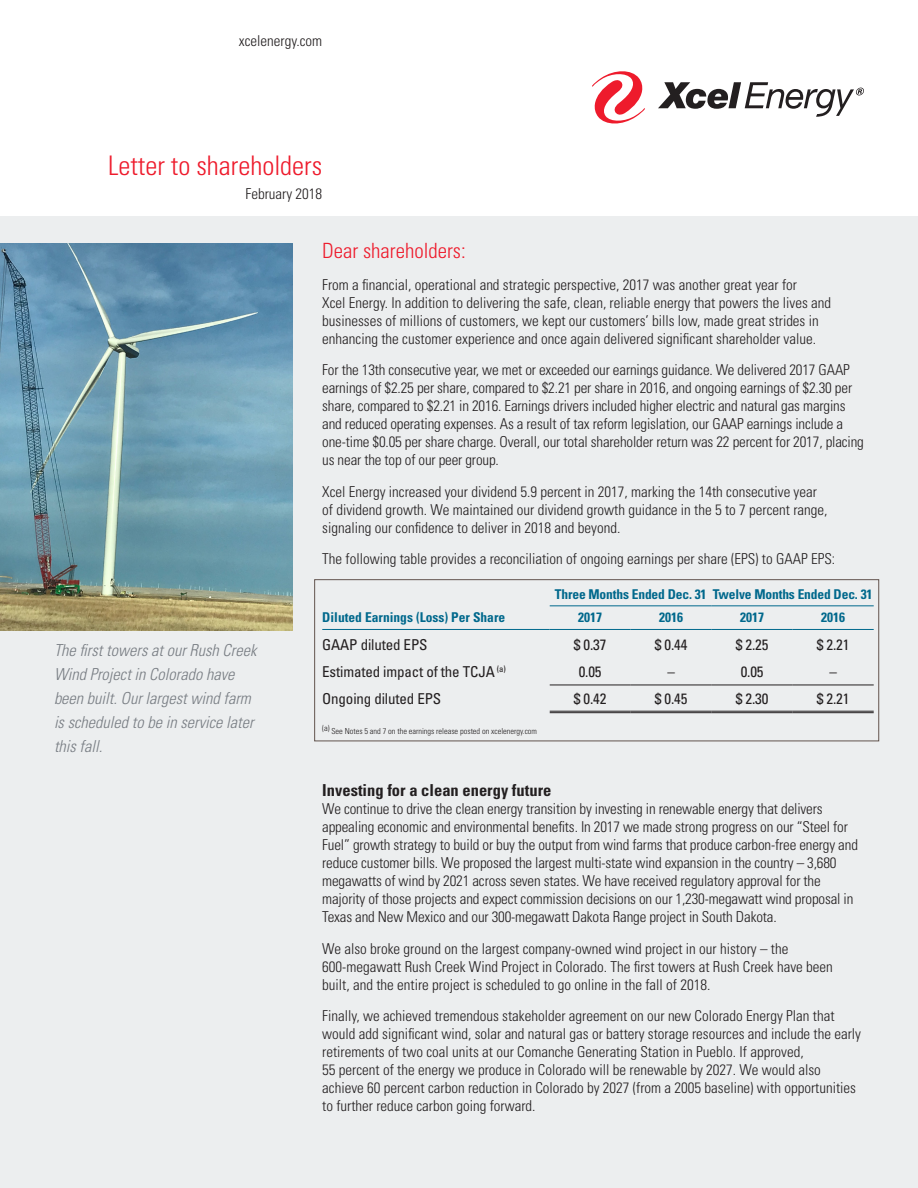
<style>
.page{position:relative;width:918px;height:1188px;background:#fff}
.page>*{position:absolute;margin:0;border:0;box-sizing:border-box;transform-origin:0 0}
.t1{font:300 condensed 27px "Univers LT Std";color:#ee1b2c}
.Sub_Pathways{font:300 condensed 21px "Univers LT Std";color:#ee1b2c}
.Callout_Pathways{font:italic 300 condensed 16.5px/24px "Univers LT Std";color:#787d83}
.Body_Pathways{font:700 condensed 16.5px "Univers LT Std";color:#231f20}
.Body_Pathways-2{font:300 condensed 15px/18px "Univers LT Std";color:#231f20}
.t2{font:condensed 15px "Univers LT Std";letter-spacing:-.01em;color:#231f20}
.t3{font:700 condensed 13.5px "Univers LT Std";color:#00688c}
.Legal_r2s{font:300 condensed 8.25px "Univers LT Std";color:#231f20}
</style>
<div class="page">
<div style="left:0;top:216px;width:918px;height:972px;background:#eceeef"></div>
<svg style="left:592px;top:71px;width:53px;height:53px"></svg>
<svg style="left:658px;top:82px;width:206px;height:35px"></svg>
<hr style="left:550px;top:685px;width:81px;height:1px;background:#231f20">
<hr style="left:631px;top:685px;width:81px;height:1px;background:#231f20">
<hr style="left:712px;top:685px;width:81px;height:1px;background:#231f20">
<hr style="left:793px;top:685px;width:81px;height:1px;background:#231f20">
<hr style="left:550px;top:605px;width:162px;height:1px;background:#00688c">
<hr style="left:712px;top:605px;width:162px;height:1px;background:#00688c">
<hr style="left:322px;top:629px;width:228px;height:1px;background:#00688c">
<hr style="left:550px;top:629px;width:81px;height:1px;background:#00688c">
<hr style="left:631px;top:629px;width:81px;height:1px;background:#00688c">
<hr style="left:712px;top:629px;width:81px;height:1px;background:#00688c">
<hr style="left:793px;top:629px;width:81px;height:1px;background:#00688c">
<hr style="left:550px;top:711px;width:81px;height:1px;background:#231f20">
<hr style="left:550px;top:712px;width:81px;height:1px;background:#231f20">
<hr style="left:631px;top:711px;width:81px;height:1px;background:#231f20">
<hr style="left:631px;top:712px;width:81px;height:1px;background:#231f20">
<hr style="left:712px;top:711px;width:81px;height:1px;background:#231f20">
<hr style="left:712px;top:712px;width:81px;height:1px;background:#231f20">
<hr style="left:793px;top:711px;width:81px;height:1px;background:#231f20">
<hr style="left:793px;top:712px;width:81px;height:1px;background:#231f20">
<img style="left:0;top:243px;width:292px;height:388px">
<div style="left:314px;top:579px;width:565px;height:162px;border:1px solid #62544e"></div>
<p class="Body_Pathways-2" style="left:239px;top:31px;width:85px">xcelenergy.com</p>
<p class="t1" style="left:108px;top:149px;width:216px">Letter to shareholders</p>
<p class="Body_Pathways-2" style="left:246px;top:185px;width:78px">February 2018</p>
<p class="Callout_Pathways" style="left:54px;top:639px;width:204px">The first towers at our Rush Creek<br>Wind Project in Colorado have been built. Our largest wind farm is scheduled to be in service later this fall.</p>
<p class="Sub_Pathways" style="left:322px;top:238px;width:145px">Dear shareholders:</p>
<p class="Body_Pathways-2" style="left:322px;top:275px;width:510px">From a financial, operational and strategic perspective, 2017 was another great year for<br>Xcel Energy. In addition to delivering the safe, clean, reliable energy that powers the lives and businesses of millions of customers, we kept our customers’ bills low, made great strides in enhancing the customer experience and once again delivered significant shareholder value.</p>
<p class="Body_Pathways-2" style="left:322px;top:361px;width:543px">For the 13th consecutive year, we met or exceeded our earnings guidance. We delivered 2017 GAAP earnings of $2.25 per share, compared to $2.21 per share in 2016, and ongoing earnings of $2.30 per share, compared to $2.21 in 2016. Earnings drivers included higher electric and natural gas margins and reduced operating expenses. As a result of tax reform legislation, our GAAP earnings include a one-time $0.05 per share charge. Overall, our total shareholder return was 22 percent for 2017, placing us near the top of our peer group.</p>
<p class="Body_Pathways-2" style="left:322px;top:482px;width:507px">Xcel Energy increased your dividend 5.9 percent in 2017, marking the 14th consecutive year of dividend growth. We maintained our dividend growth guidance in the 5 to 7 percent range, signaling our confidence to deliver in 2018 and beyond.</p>
<p class="Body_Pathways-2" style="left:322px;top:550px;width:515px">The following table provides a reconciliation of ongoing earnings per share (EPS) to GAAP EPS:</p>
<p class="t3" style="left:555px;top:586px;width:153px">Three Months Ended Dec. 31</p>
<p class="t3" style="left:713px;top:586px;width:161px">Twelve Months Ended Dec. 31</p>
<p class="t3" style="left:322px;top:609px;width:184px">Diluted Earnings (Loss) Per Share</p>
<p class="t3" style="left:578px;top:609px;width:25px">2017</p>
<p class="t3" style="left:659px;top:609px;width:25px">2016</p>
<p class="t3" style="left:740px;top:609px;width:25px">2017</p>
<p class="t3" style="left:821px;top:609px;width:25px">2016</p>
<p class="t2" style="left:322px;top:635px;width:107px">GAAP diluted EPS</p>
<p class="t2" style="left:574px;top:635px;width:34px">$ 0.37</p>
<p class="t2" style="left:655px;top:635px;width:34px">$ 0.44</p>
<p class="t2" style="left:736px;top:635px;width:34px">$ 2.25</p>
<p class="t2" style="left:817px;top:635px;width:34px">$ 2.21</p>
<p class="t2" style="left:322px;top:662px;width:185px">Estimated impact of the TCJA <sup>(a)</sup></p>
<p class="t2" style="left:579px;top:662px;width:24px">0.05</p>
<p class="t2" style="left:667px;top:662px;width:9px">–</p>
<p class="t2" style="left:741px;top:662px;width:24px">0.05</p>
<p class="t2" style="left:829px;top:662px;width:9px">–</p>
<p class="t2" style="left:322px;top:689px;width:120px">Ongoing diluted EPS</p>
<p class="t2" style="left:574px;top:689px;width:34px">$ 0.42</p>
<p class="t2" style="left:655px;top:689px;width:34px">$ 0.45</p>
<p class="t2" style="left:736px;top:689px;width:34px">$ 2.30</p>
<p class="t2" style="left:817px;top:689px;width:34px">$ 2.21</p>
<p class="Legal_r2s" style="left:322px;top:727px;width:216px">(a) See Notes 5 and 7 on the earnings release posted on xcelenergy.com</p>
<p class="Body_Pathways" style="left:322px;top:780px;width:231px">Investing for a clean energy future</p>
<p class="Body_Pathways-2" style="left:322px;top:800px;width:537px">We continue to drive the clean energy transition by investing in renewable energy that delivers appealing economic and environmental benefits. In 2017 we made strong progress on our “Steel for Fuel” growth strategy to build or buy the output from wind farms that produce carbon-free energy and reduce customer bills. We proposed the largest multi-state wind expansion in the country – 3,680 megawatts of wind by 2021 across seven states. We have received regulatory approval for the majority of those projects and expect commission decisions on our 1,230-megawatt wind proposal in Texas and New Mexico and our 300-megawatt Dakota Range project in South Dakota.</p>
<p class="Body_Pathways-2" style="left:322px;top:940px;width:512px">We also broke ground on the largest company-owned wind project in our history – the<br>600-megawatt Rush Creek Wind Project in Colorado. The first towers at Rush Creek have been built, and the entire project is scheduled to go online in the fall of 2018.</p>
<p class="Body_Pathways-2" style="left:322px;top:1007px;width:540px">Finally, we achieved tremendous stakeholder agreement on our new Colorado Energy Plan that would add significant wind, solar and natural gas or battery storage resources and include the early retirements of two coal units at our Comanche Generating Station in Pueblo. If approved,<br>55 percent of the energy we produce in Colorado will be renewable by 2027. We would also achieve 60 percent carbon reduction in Colorado by 2027 (from a 2005 baseline) with opportunities to further reduce carbon going forward.</p>
</div>
